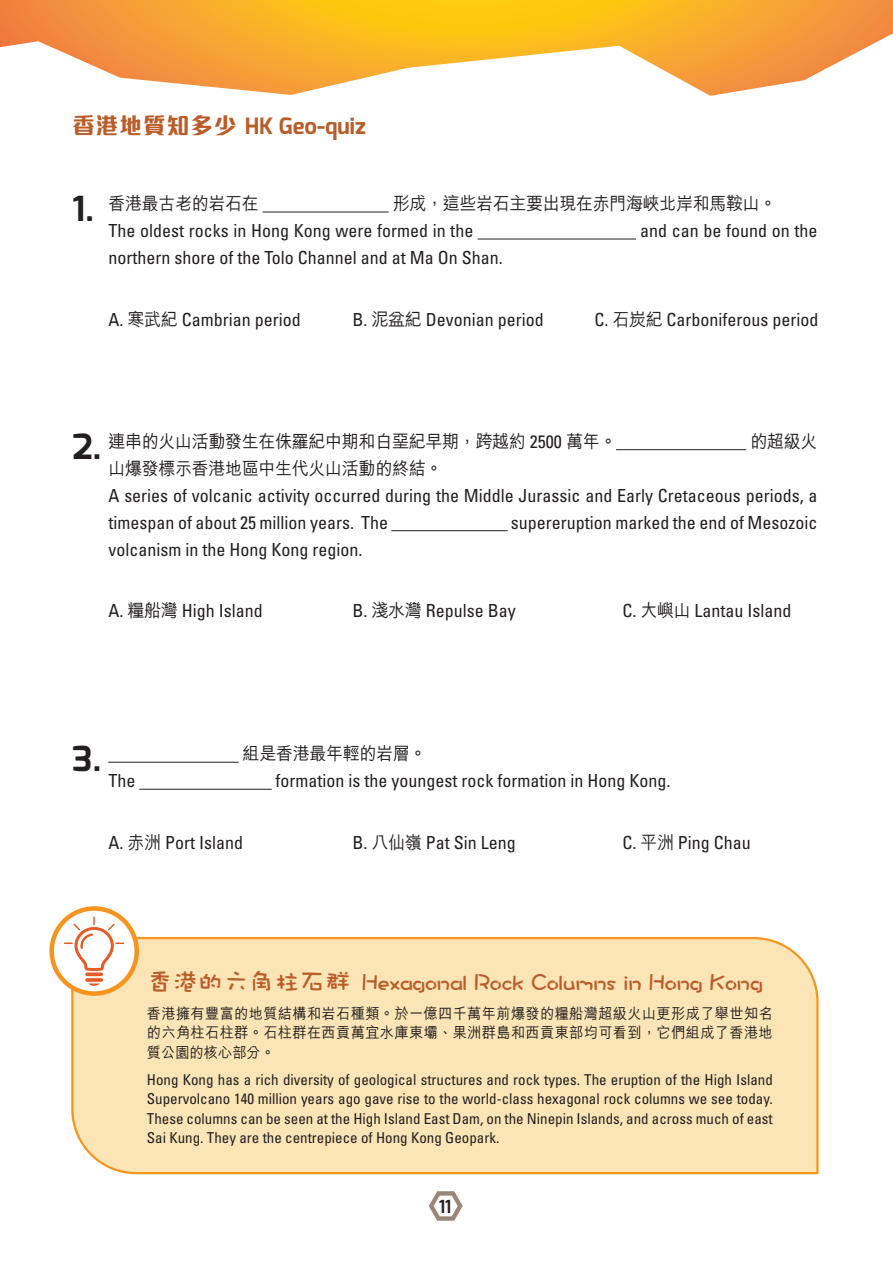
<style>
.page{position:relative;width:893px;height:1263px;background:#fff}
.page>*{position:absolute;margin:0;border:0;box-sizing:border-box;transform-origin:0 0}
.t1{font:700 34.5px "Exo";color:#231f20}
.t2{font:22.5px "DF Wa Wa HK W7";letter-spacing:-.01em;color:#ba5c27}
.t3{font:700 22.5px "Exo";color:#ba5c27}
.t4{font:condensed 18px/27px "Univers LT Std";color:#231f20}
.t5{font:500 18px "M Hei HK";letter-spacing:-.025em;color:#231f20;scale:.95 1}
.t6{font:700 18px "Exo";color:#231f20;scale:.9 1}
.t7{font:condensed 15px/19.5px "Univers LT Std";color:#231f20;text-align:justify}
.t8{font:500 15px/19.5px "M Hei HK";letter-spacing:.02em;color:#231f20;text-align:justify;scale:.95 1}
.s1{font-family:"M Elle HK";font-weight:800}
.s2{font-family:"M Hei HK";font-weight:500;font-stretch:normal}
.s3{font-family:"Univers LT Std";font-weight:400;font-stretch:condensed}
.s4{font-size:25.5px}
</style>
<div class="page">
<svg style="left:429px;top:1191px;width:34px;height:30px"></svg>
<div style="left:70px;top:937px;width:749px;height:238px;background:#fbe5b6"></div>
<svg style="left:52px;top:908px;width:85px;height:85px"></svg>
<div style="left:49px;top:906px;width:90px;height:90px;border:4px solid #f7941e;border-radius:50%"></div>
<svg style="left:65px;top:917px;width:58px;height:69px"></svg>
<svg style="left:0;top:0;width:893px;height:96px"></svg>
<hr style="left:263px;top:212px;width:125px;height:1px;background:#231f20">
<hr style="left:478px;top:239px;width:158px;height:1px;background:#231f20">
<hr style="left:109px;top:762px;width:129px;height:1px;background:#231f20">
<hr style="left:140px;top:789px;width:131px;height:1px;background:#231f20">
<hr style="left:616px;top:449px;width:130px;height:1px;background:#231f20">
<hr style="left:392px;top:530px;width:115px;height:1px;background:#231f20">
<p class="t3" style="left:72px;top:111px;width:295px"><span class="s1">香港地質知多少</span> HK Geo-quiz</p>
<h1 class="t1" style="left:72px;top:186px;width:23px">1.</h1>
<p class="t5" style="left:109px;top:191px;width:160px">香港最古老的岩石在</p>
<p class="t5" style="left:393px;top:191px;width:406px">形成，這些岩石主要出現在赤門海峽北岸和馬鞍山。</p>
<p class="t4" style="left:109px;top:217px;width:366px">The oldest rocks in Hong Kong were formed in the</p>
<p class="t4" style="left:640px;top:217px;width:179px">and can be found on the</p>
<p class="t4" style="left:109px;top:244px;width:396px">northern shore of the Tolo Channel and at Ma On Shan.</p>
<p class="t4" style="left:109px;top:306px;width:194px">A. <span class="s2">寒武紀</span> Cambrian period</p>
<p class="t4" style="left:353px;top:306px;width:193px">B. <span class="s2">泥盆紀</span> Devonian period</p>
<p class="t4" style="left:595px;top:306px;width:225px">C. <span class="s2">石炭紀</span> Carboniferous period</p>
<h1 class="t1" style="left:72px;top:424px;width:31px">2.</h1>
<p class="t5" style="left:109px;top:428px;width:536px">連串的火山活動發生在侏羅紀中期和白堊紀早期，跨越約 <span class="s3">2500</span> 萬年。</p>
<p class="t5" style="left:750px;top:428px;width:72px">的超級火</p>
<p class="t5" style="left:109px;top:455px;width:353px">山爆發標示香港地區中生代火山活動的終結。</p>
<p class="t4" style="left:109px;top:482px;width:710px">A series of volcanic activity occurred during the Middle Jurassic and Early Cretaceous periods, a timespan of about 25 million years. The</p>
<p class="t4" style="left:511px;top:509px;width:308px">supereruption marked the end of Mesozoic</p>
<p class="t4" style="left:109px;top:536px;width:255px">volcanism in the Hong Kong region.</p>
<p class="t4" style="left:109px;top:597px;width:156px">A. <span class="s2">糧船灣</span> High Island</p>
<p class="t4" style="left:353px;top:597px;width:165px">B. <span class="s2">淺水灣</span> Repulse Bay</p>
<p class="t4" style="left:623px;top:597px;width:171px">C. <span class="s2">大嶼山</span> Lantau Island</p>
<h1 class="t1" style="left:72px;top:737px;width:31px">3.</h1>
<p class="t5" style="left:243px;top:741px;width:195px">組是香港最年輕的岩層。</p>
<p class="t4" style="left:109px;top:767px;width:28px">The</p>
<p class="t4" style="left:275px;top:767px;width:396px">formation is the youngest rock formation in Hong Kong.</p>
<p class="t4" style="left:109px;top:829px;width:136px">A. <span class="s2">赤洲</span> Port Island</p>
<p class="t4" style="left:353px;top:829px;width:165px">B. <span class="s2">八仙嶺</span> Pat Sin Leng</p>
<p class="t4" style="left:623px;top:829px;width:130px">C. <span class="s2">平洲</span> Ping Chau</p>
<p class="t2" style="left:147px;top:970px;width:617px"><span class="s4">香港的六角柱石群</span> Hexagonal Rock Columns in Hong Kong</p>
<p class="t8" style="left:147px;top:1002px;width:660px">香港擁有豐富的地質結構和岩石種類。於一億四千萬年前爆發的糧船灣超級火山更形成了舉世知名的六角柱石柱群。石柱群在西貢萬宜水庫東壩、果洲群島和西貢東部均可看到，它們組成了香港地質公園的核心部分。</p>
<p class="t7" style="left:147px;top:1069px;width:627px">Hong Kong has a rich diversity of geological structures and rock types. The eruption of the High Island Supervolcano 140 million years ago gave rise to the world-class hexagonal rock columns we see today.<br>These columns can be seen at the High Island East Dam, on the Ninepin Islands, and across much of east Sai Kung. They are the centrepiece of Hong Kong Geopark.</p>
<p class="t6" style="left:439px;top:1195px;width:15px">11</p>
</div>
